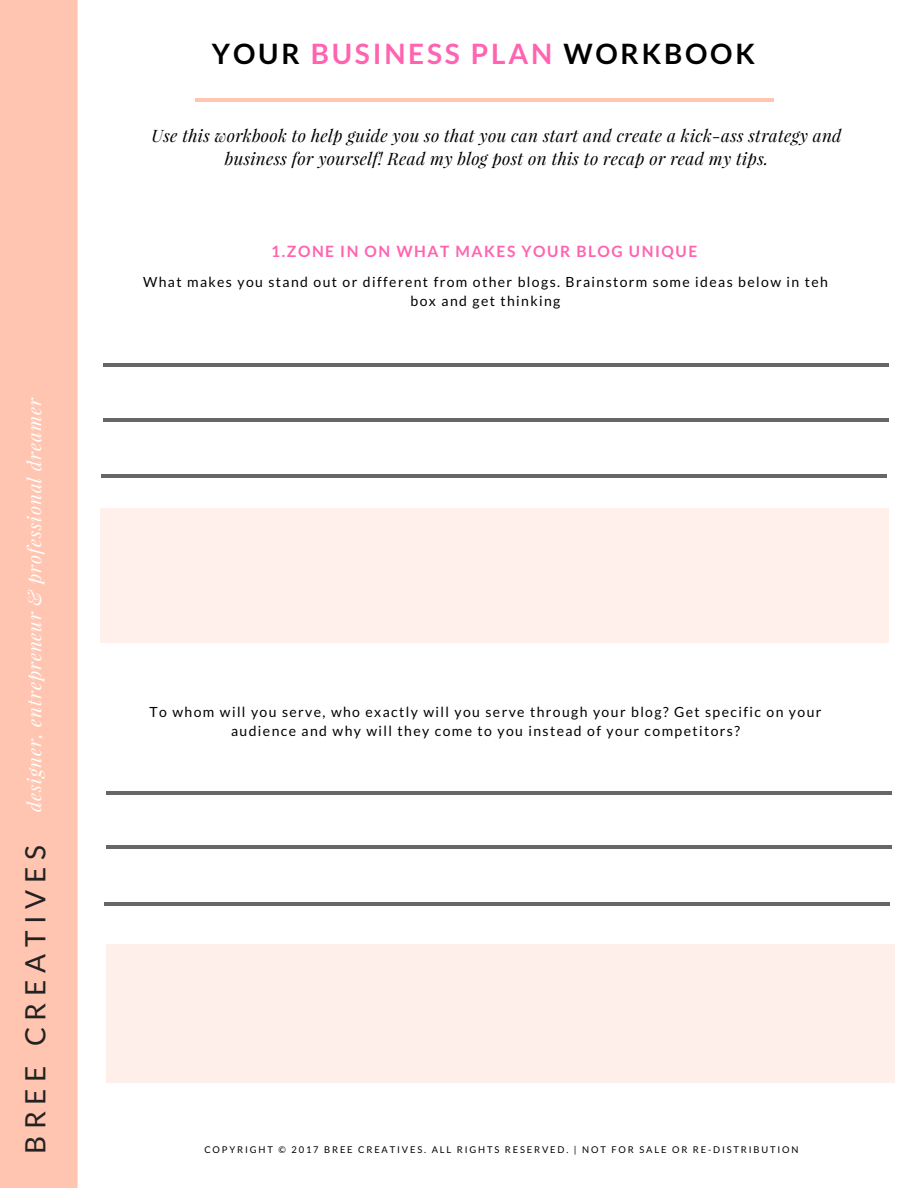
<style>
.page{position:relative;width:918px;height:1188px;background:#fff}
.page>*{position:absolute;margin:0;border:0;box-sizing:border-box;transform-origin:0 0}
.t1{font:700 28.05px "Lato";letter-spacing:.1em;color:#000}
.t2{font:italic 18.75px "Playfair Display";letter-spacing:.05em;color:#fff}
.t3{font:italic 17.1px/23.7px "Playfair Display";letter-spacing:.015em;color:#000;text-align:center}
.t4{font:700 15.6px "Lato";letter-spacing:.1em;color:#ff63b1}
.t5{font:13.95px/19.2px "Lato";letter-spacing:.1em;color:#000;text-align:center}
.t6{font:9.3px "Lato";letter-spacing:.2em;color:#000}
.s1{font-family:"Lato";font-style:normal;font-size:28.05px;color:#222}
.s2{color:#ff63b1}
</style>
<div class="page">
<div style="left:0;top:0;width:78px;height:1188px;background:#ffc5b0"></div>
<hr style="left:196px;top:98px;width:578px;height:3px;background:#ffc5b0">
<hr style="left:101px;top:475px;width:786px;height:3px;background:#666">
<hr style="left:103px;top:418px;width:786px;height:4px;background:#666">
<hr style="left:103px;top:363px;width:786px;height:4px;background:#666">
<div style="left:100px;top:508px;width:789px;height:135px;background:#fff0eb"></div>
<hr style="left:104px;top:902px;width:786px;height:4px;background:#666">
<hr style="left:107px;top:845px;width:785px;height:3px;background:#666">
<hr style="left:107px;top:791px;width:785px;height:3px;background:#666">
<div style="left:106px;top:944px;width:788px;height:138px;background:#ffefea"></div>
<h2 class="t2" style="left:21px;top:1154px;width:758px;rotate:-90deg"><span class="s1">B R E E C R E A T I V E S</span> designer, entrepreneur &amp; professional dreamer</h2>
<h1 class="t1" style="left:212px;top:36px;width:545px">YOUR <span class="s2">BUSINESS PLAN</span> WORKBOOK</h1>
<p class="t3" style="left:152px;top:123px;width:691px">Use this workbook to help guide you so that you can start and create a kick-ass strategy and business for yourself! Read my blog post on this to recap or read my tips.</p>
<p class="t4" style="left:271px;top:241px;width:428px">1.ZONE IN ON WHAT MAKES YOUR BLOG UNIQUE</p>
<p class="t5" style="left:143px;top:272px;width:686px">What makes you stand out or different from other blogs. Brainstorm some ideas below in teh box and get thinking</p>
<p class="t5" style="left:150px;top:702px;width:673px">To whom will you serve, who exactly will you serve through your blog? Get specific on your audience and why will they come to you instead of your competitors?</p>
<p class="t6" style="left:204px;top:1144px;width:596px">COPYRIGHT © 2017 BREE CREATIVES. ALL RIGHTS RESERVED. | NOT FOR SALE OR RE-DISTRIBUTION</p>
</div>
